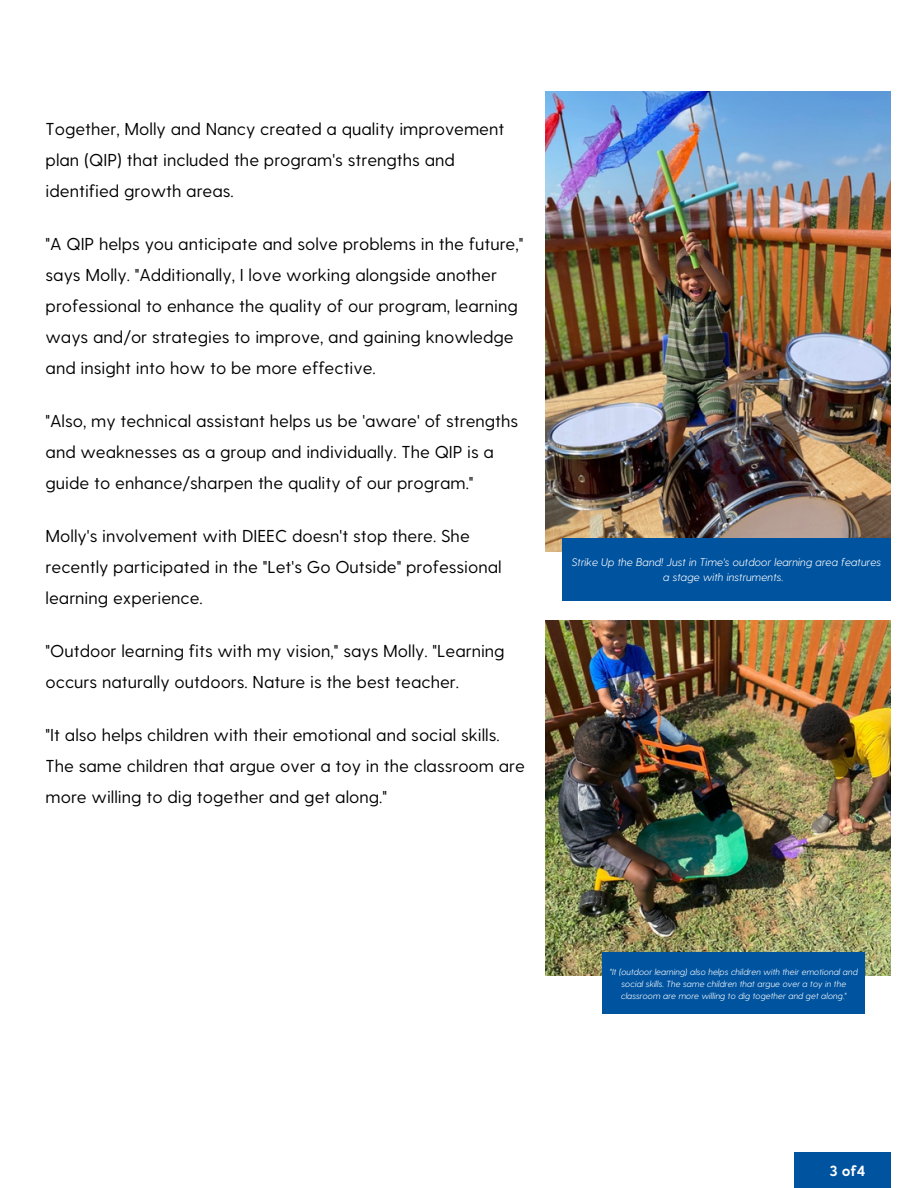
<style>
.page{position:relative;width:918px;height:1188px;background:#fff}
.page>*{position:absolute;margin:0;border:0;box-sizing:border-box;transform-origin:0 0}
.t1{font:17.25px/31px "Greycliff CF";color:#000}
.t2{font:700 14.7px "Greycliff CF";color:#fff}
.t3{font:italic 300 10.95px/14.7px "Greycliff CF";color:#fff;text-align:center}
.t4{font:italic 300 8.85px/11.7px "Greycliff CF";color:#fff;text-align:center}
</style>
<div class="page">
<div style="left:794px;top:1153px;width:97px;height:35px;background:#00539f"></div>
<img style="left:545px;top:92px;width:346px;height:460px">
<div style="left:562px;top:538px;width:329px;height:63px;background:#00539f"></div>
<img style="left:545px;top:620px;width:346px;height:356px">
<div style="left:602px;top:952px;width:263px;height:62px;background:#00539f"></div>
<p class="t1" style="left:46px;top:113px;width:460px">Together, Molly and Nancy created a quality improvement plan (QIP) that included the program's strengths and identified growth areas.</p>
<p class="t1" style="left:46px;top:228px;width:479px">"A QIP helps you anticipate and solve problems in the future," says Molly. "Additionally, I love working alongside another professional to enhance the quality of our program, learning ways and/or strategies to improve, and gaining knowledge and insight into how to be more effective.</p>
<p class="t1" style="left:46px;top:405px;width:474px">"Also, my technical assistant helps us be 'aware' of strengths and weaknesses as a group and individually. The QIP is a guide to enhance/sharpen the quality of our program."</p>
<p class="t1" style="left:46px;top:520px;width:458px">Molly's involvement with DIEEC doesn't stop there. She recently participated in the "Let's Go Outside" professional learning experience.</p>
<p class="t1" style="left:46px;top:635px;width:461px">"Outdoor learning fits with my vision," says Molly. "Learning occurs naturally outdoors. Nature is the best teacher.</p>
<p class="t1" style="left:46px;top:719px;width:481px">"It also helps children with their emotional and social skills.<br>The same children that argue over a toy in the classroom are more willing to dig together and get along."</p>
<p class="t3" style="left:572px;top:554px;width:311px">Strike Up the Band! Just in Time's outdoor learning area features a stage with instruments.</p>
<p class="t4" style="left:610px;top:966px;width:250px">"It (outdoor learning) also helps children with their emotional and social skills. The same children that argue over a toy in the classroom are more willing to dig together and get along."</p>
<p class="t2" style="left:829px;top:1161px;width:38px">3 of4</p>
</div>
